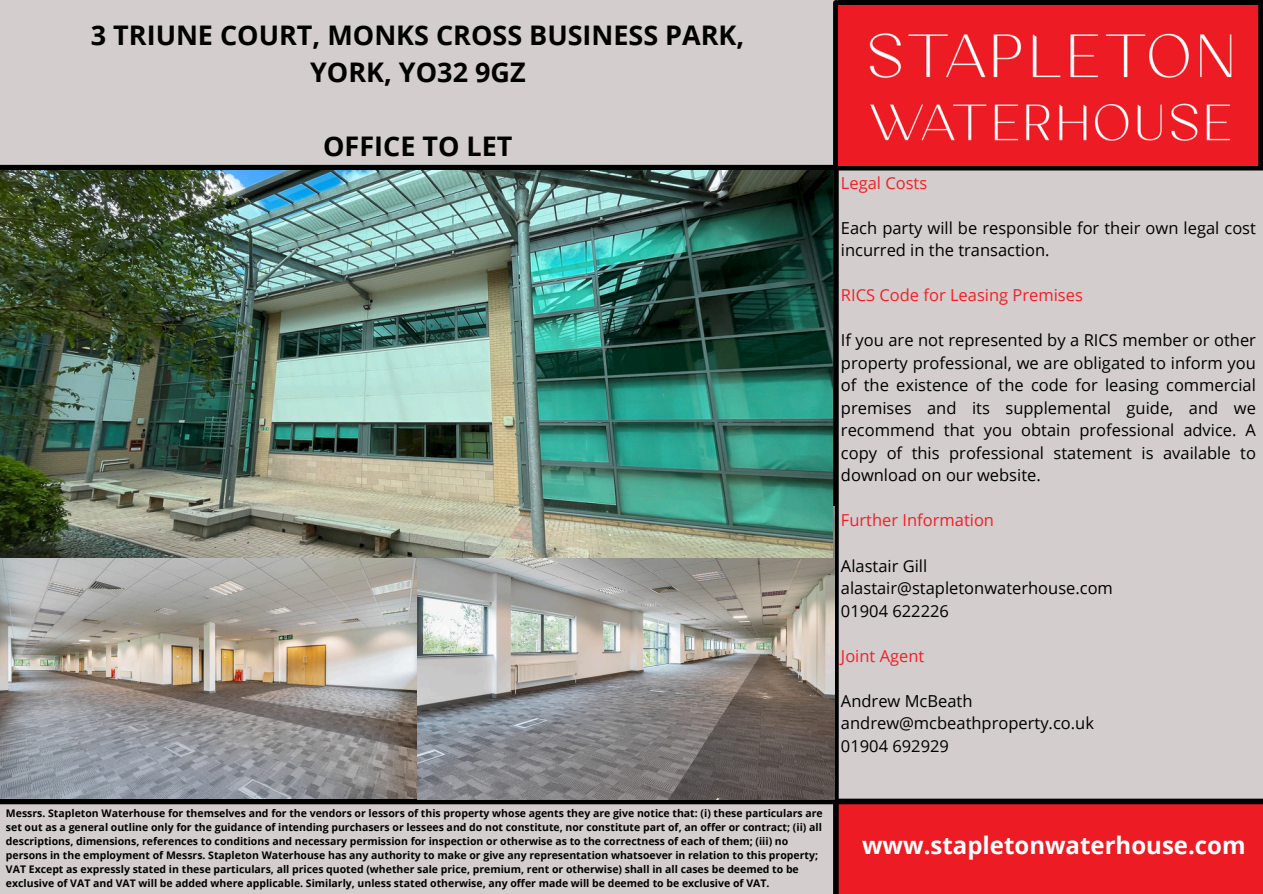
<style>
.page{position:relative;width:1263px;height:894px;background:#fff}
.page>*{position:absolute;margin:0;border:0;box-sizing:border-box;transform-origin:0 0}
.t1{font:700 27px/37.2px "Open Sans";color:#000;text-align:center}
.t2{font:700 24px "Open Sans";color:#fff}
.t3{font:16.5px/22.5px "Open Sans";color:#000}
.t4{font:16.5px "Open Sans";color:#f71d25}
.t5{font:700 10.5px/14px "Open Sans";color:#000}
</style>
<div class="page">
<div style="left:0;top:0;width:833px;height:468px;background:#d3cdcd"></div>
<div style="left:845px;top:125px;width:418px;height:673px;background:#d3cdcd"></div>
<div style="left:0;top:753px;width:845px;height:140px;background:#d3cdcd"></div>
<div style="left:836px;top:804px;width:427px;height:89px;background:#ed1c24"></div>
<div style="left:0;top:165px;width:1263px;height:5px;background:#000"></div>
<div style="left:0;top:798px;width:1263px;height:6px;background:#000"></div>
<div style="left:833px;top:3px;width:6px;height:890px;background:#000"></div>
<div style="left:839px;top:0;width:424px;height:6px;background:#000"></div>
<img style="left:839px;top:6px;width:419px;height:159px">
<div style="left:1258px;top:5px;width:5px;height:161px;background:#000"></div>
<img style="left:0;top:557px;width:418px;height:241px">
<img style="left:418px;top:506px;width:416px;height:292px">
<img style="left:0;top:170px;width:832px;height:387px">
<h3 class="t1" style="left:91px;top:15px;width:655px">3 TRIUNE COURT, MONKS CROSS BUSINESS PARK,<br>YORK, YO32 9GZ</h3>
<p class="t1" style="left:323px;top:127px;width:191px">OFFICE TO LET</p>
<p class="t4" style="left:841px;top:171px;width:88px">Legal Costs</p>
<p class="t3" style="left:841px;top:216px;width:416px">Each party will be responsible for their own legal cost incurred in the transaction.</p>
<h3 class="t4" style="left:841px;top:283px;width:243px">RICS Code for Leasing Premises</h3>
<h3 class="t3" style="left:841px;top:328px;width:416px;text-align:justify">If you are not represented by a RICS member or other property professional, we are obligated to inform you of the existence of the code for leasing commercial premises and its supplemental guide, and we recommend that you obtain professional advice. A copy of this professional statement is available to download on our website.</h3>
<h3 class="t4" style="left:841px;top:508px;width:155px">Further Information</h3>
<h3 class="t3" style="left:841px;top:553px;width:274px">Alastair Gill alastair@stapletonwaterhouse.com<br>01904 622226</h3>
<h3 class="t4" style="left:841px;top:643px;width:85px">Joint Agent</h3>
<h3 class="t3" style="left:841px;top:688px;width:255px">Andrew McBeath andrew@mcbeathproperty.co.uk<br>01904 692929</h3>
<h3 class="t5" style="left:6px;top:805px;width:818px">Messrs. Stapleton Waterhouse for themselves and for the vendors or lessors of this property whose agents they are give notice that: (i) these particulars are set out as a general outline only for the guidance of intending purchasers or lessees and do not constitute, nor constitute part of, an offer or contract; (ii) all descriptions, dimensions, references to conditions and necessary permission for inspection or otherwise as to the correctness of each of them; (iii) no persons in the employment of Messrs. Stapleton Waterhouse has any authority to make or give any representation whatsoever in relation to this property; VAT Except as expressly stated in these particulars, all prices quoted (whether sale price, premium, rent or otherwise) shall in all cases be deemed to be exclusive of VAT and VAT will be added where applicable. Similarly, unless stated otherwise, any offer made will be deemed to be exclusive of VAT.</h3>
<p class="t2" style="left:862px;top:828px;width:385px">www.stapletonwaterhouse.com</p>
</div>
